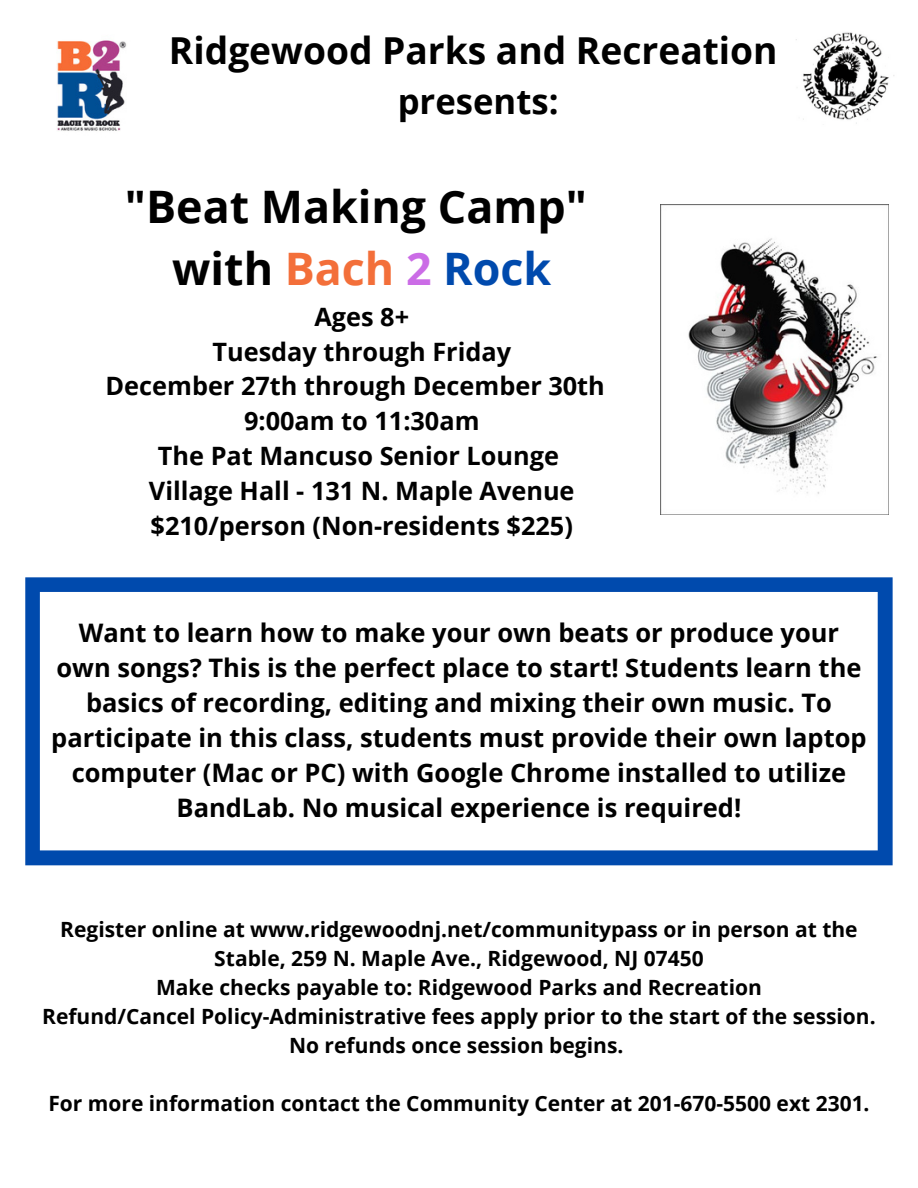
<style>
.page{position:relative;width:918px;height:1188px;background:#fff}
.page>*{position:absolute;margin:0;border:0;box-sizing:border-box;transform-origin:0 0}
.t1{font:700 44.85px/61.8px "Open Sans";color:#000;text-align:center}
.t2{font:700 37.2px "Open Sans";color:#000}
.t3{font:700 34.65px "Open Sans";color:#000}
.t4{font:700 25.5px/34.8px "Open Sans";color:#000;text-align:center}
.t5{font:700 25.35px/34.8px "Open Sans";color:#000;text-align:center}
.t6{font:700 21px/29px "Open Sans";color:#000;text-align:center}
.s1{color:#f36f3a}
.s2{color:#cb6ce6}
.s3{color:#004aad}
</style>
<div class="page">
<img style="left:57px;top:40px;width:70px;height:91px">
<img style="left:796px;top:32px;width:99px;height:92px">
<svg style="left:25px;top:577px;width:868px;height:288px"></svg>
<img style="left:661px;top:204px;width:228px;height:311px">
<h2 class="t2" style="left:169px;top:24px;width:610px">Ridgewood Parks and Recreation</h2>
<h3 class="t3" style="left:398px;top:77px;width:162px">presents:</h3>
<h1 class="t1" style="left:125px;top:175px;width:463px">"Beat Making Camp" with <span class="s1">Bach</span> <span class="s2">2</span> <span class="s3">Rock</span></h1>
<p class="t5" style="left:106px;top:298px;width:501px">Ages 8+<br>Tuesday through Friday<br>December 27th through December 30th<br>9:00am to 11:30am<br>The Pat Mancuso Senior Lounge<br>Village Hall - 131 N. Maple Avenue $210/person (Non-residents $225)</p>
<p class="t4" style="left:51px;top:615px;width:817px">Want to learn how to make your own beats or produce your own songs? This is the perfect place to start! Students learn the basics of recording, editing and mixing their own music. To participate in this class, students must provide their own laptop computer (Mac or PC) with Google Chrome installed to utilize BandLab. No musical experience is required!</p>
<p class="t6" style="left:42px;top:915px;width:835px">Register online at www.ridgewoodnj.net/communitypass or in person at the Stable, 259 N. Maple Ave., Ridgewood, NJ 07450<br>Make checks payable to: Ridgewood Parks and Recreation<br>Refund/Cancel Policy-Administrative fees apply prior to the start of the session.<br>No refunds once session begins.</p>
<p class="t6" style="left:48px;top:1088px;width:823px">For more information contact the Community Center at 201-670-5500 ext 2301.</p>
</div>
